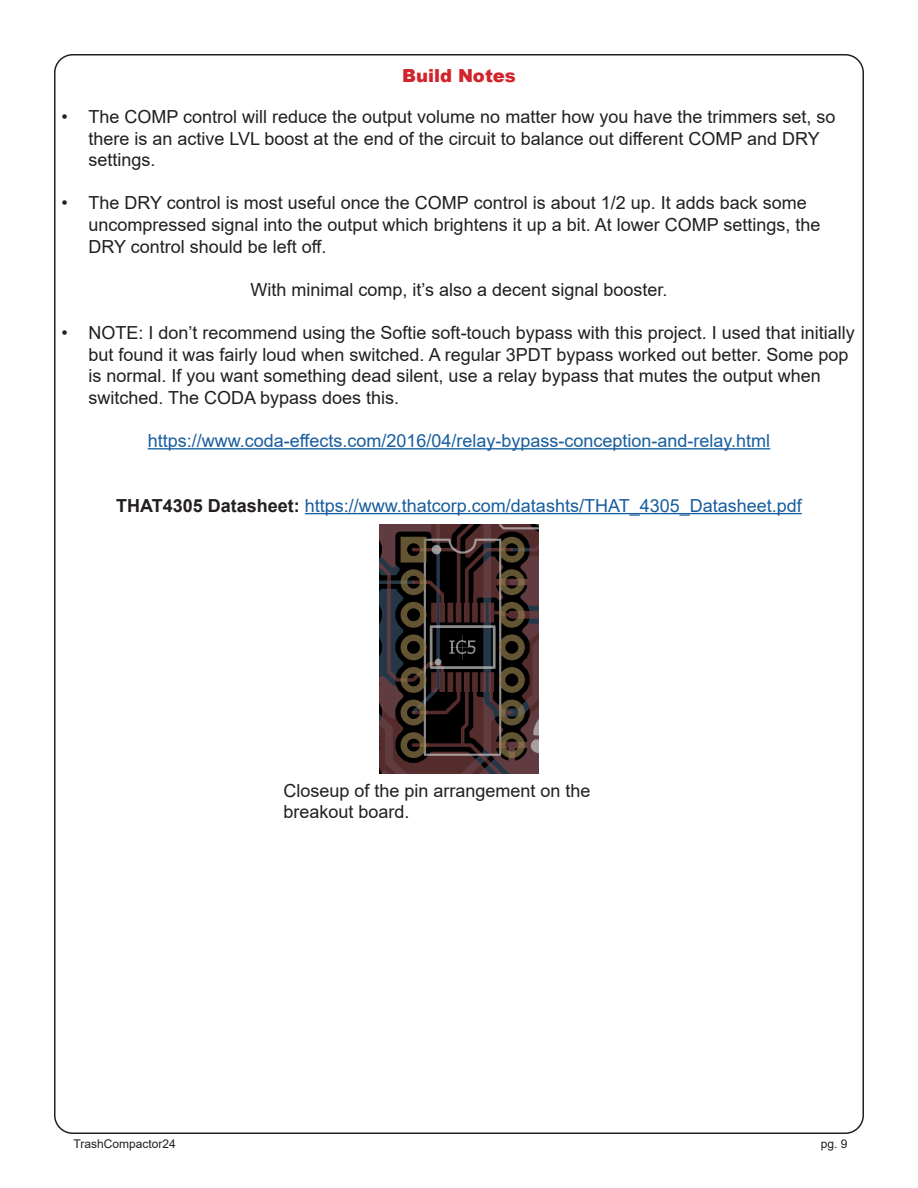
<style>
.page{position:relative;width:918px;height:1188px;background:#fff}
.page>*{position:absolute;margin:0;border:0;box-sizing:border-box;transform-origin:0 0}
.t1{font:18px/21.6px "Arial";color:#231f20}
.t2{font:18px "Arial";color:#175d9e}
.t3{font:900 18px "Arial";color:#d1232a}
.t4{font:12px "Arial";color:#231f20}
.s1{font-weight:700;color:#231f20}
</style>
<div class="page">
<hr style="left:148px;top:448px;width:622px;height:1px;background:#175d9e">
<hr style="left:305px;top:513px;width:497px;height:1px;background:#175d9e">
<img style="left:380px;top:525px;width:158px;height:248px">
<p class="t3" style="left:402px;top:62px;width:115px">Build Notes</p>
<p class="t1" style="left:88px;top:106px;width:748px;text-indent:-27px">• The COMP control will reduce the output volume no matter how you have the trimmers set, so there is an active LVL boost at the end of the circuit to balance out different COMP and DRY settings.</p>
<p class="t1" style="left:88px;top:192px;width:734px;text-indent:-27px">• The DRY control is most useful once the COMP control is about 1/2 up. It adds back some uncompressed signal into the output which brightens it up a bit. At lower COMP settings, the<br>DRY control should be left off.</p>
<p class="t1" style="left:251px;top:278px;width:418px">With minimal comp, it’s also a decent signal booster.</p>
<p class="t1" style="left:88px;top:322px;width:768px;text-indent:-27px">• NOTE: I don’t recommend using the Softie soft-touch bypass with this project. I used that initially but found it was fairly loud when switched. A regular 3PDT bypass worked out better. Some pop is normal. If you want something dead silent, use a relay bypass that mutes the output when switched. The CODA bypass does this.</p>
<p class="t2" style="left:148px;top:428px;width:624px">https://www.coda-effects.com/2016/04/relay-bypass-conception-and-relay.html</p>
<p class="t2" style="left:116px;top:493px;width:687px"><span class="s1">THAT4305 Datasheet:</span> https://www.thatcorp.com/datashts/THAT_4305_Datasheet.pdf</p>
<p class="t1" style="left:284px;top:780px;width:309px">Closeup of the pin arrangement on the breakout board.</p>
<p class="t4" style="left:74px;top:1136px;width:104px">TrashCompactor24</p>
<p class="t4" style="left:821px;top:1136px;width:28px">pg. 9</p>
</div>
